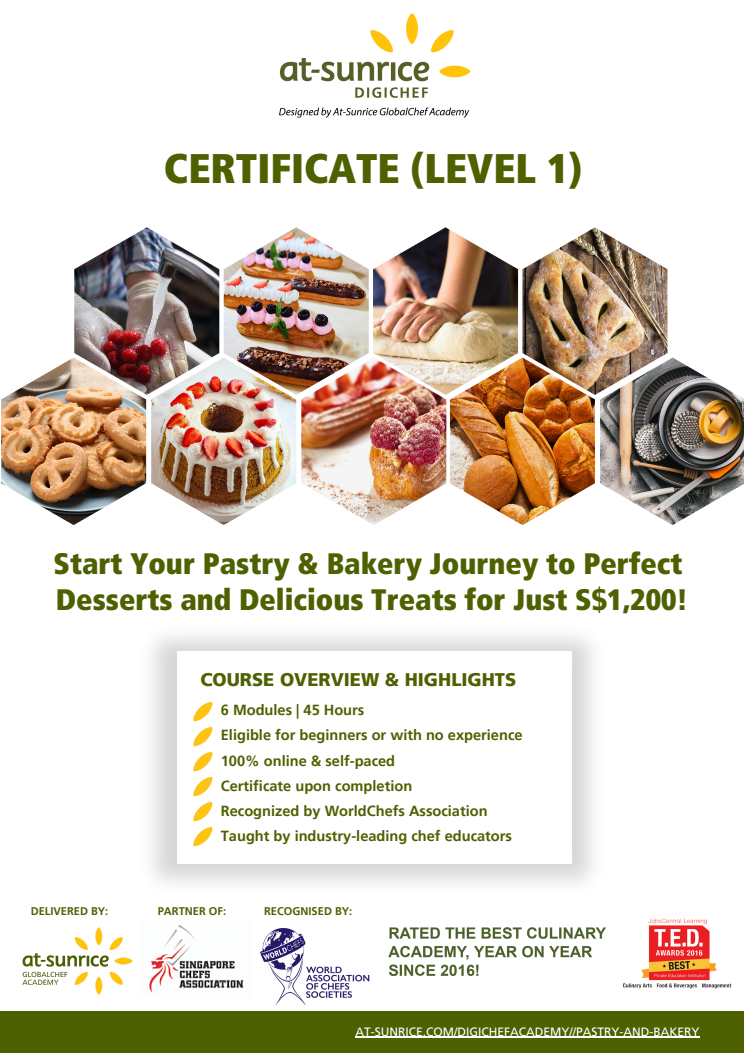
<style>
.page{position:relative;width:744px;height:1053px;background:#fff}
.page>*{position:absolute;margin:0;border:0;box-sizing:border-box;transform-origin:0 0}
.t1{font:900 condensed 41.4px "Frutiger LT Std";color:#4e6100}
.t2{font:900 condensed 29.64px/35.3px "Frutiger LT Std";color:#4e6100}
.t3{font:900 18.24px "Frutiger LT Pro";color:#4e6100}
.t4{font:700 14.6px "Frutiger LT Pro";color:#4e6100}
.t5{font:12px "Frutiger LT Pro";color:#fff}
.t6{font:700 11.08px "Frutiger LT Pro";color:#4e6100}
</style>
<div class="page">
<img style="left:279px;top:13px;width:192px;height:105px">
<img style="left:149px;top:925px;width:95px;height:68px">
<img style="left:193px;top:701px;width:20px;height:20px">
<img style="left:193px;top:721px;width:20px;height:25px">
<img style="left:193px;top:746px;width:20px;height:25px">
<img style="left:193px;top:771px;width:20px;height:25px">
<img style="left:193px;top:796px;width:20px;height:25px">
<img style="left:193px;top:821px;width:20px;height:26px">
<div style="left:0;top:1010px;width:744px;height:42px;background:#4e6100"></div>
<img style="left:74px;top:227px;width:145px;height:168px">
<img style="left:151px;top:357px;width:145px;height:168px">
<img style="left:224px;top:227px;width:145px;height:168px">
<img style="left:301px;top:357px;width:145px;height:168px">
<img style="left:373px;top:227px;width:145px;height:168px">
<img style="left:450px;top:357px;width:145px;height:168px">
<img style="left:522px;top:227px;width:145px;height:168px">
<img style="left:600px;top:357px;width:144px;height:168px">
<img style="left:1px;top:357px;width:145px;height:168px">
<img style="left:22px;top:927px;width:111px;height:68px">
<img style="left:260px;top:928px;width:109px;height:77px">
<img style="left:388px;top:918px;width:344px;height:71px">
<hr style="left:355px;top:1036px;width:221px;height:1px;background:#fff">
<hr style="left:576px;top:1036px;width:123px;height:1px;background:#fff">
<p class="t1" style="left:164px;top:151px;width:420px">CERTIFICATE (LEVEL 1)</p>
<h4 class="t2" style="left:54px;top:549px;width:636px">Start Your Pastry &amp; Bakery Journey to Perfect<br>Desserts and Delicious Treats for Just S$1,200!</h4>
<h4 class="t3" style="left:200px;top:668px;width:317px">COURSE OVERVIEW &amp; HIGHLIGHTS</h4>
<h4 class="t4" style="left:221px;top:701px;width:145px">6 Modules | 45 Hours</h4>
<h4 class="t4" style="left:221px;top:726px;width:303px">Eligible for beginners or with no experience</h4>
<h4 class="t4" style="left:221px;top:751px;width:176px">100% online &amp; self-paced</h4>
<h4 class="t4" style="left:221px;top:776px;width:193px">Certificate upon completion</h4>
<h5 class="t4" style="left:221px;top:801px;width:268px">Recognized by WorldChefs Association</h5>
<p class="t4" style="left:221px;top:826px;width:293px">Taught by industry-leading chef educators</p>
<h5 class="t6" style="left:31px;top:903px;width:79px">DELIVERED BY:</h5>
<p class="t6" style="left:158px;top:904px;width:70px">PARTNER OF:</p>
<p class="t6" style="left:264px;top:904px;width:90px">RECOGNISED BY:</p>
<h5 class="t5" style="left:355px;top:1024px;width:346px">AT-SUNRICE.COM/DIGICHEFACADEMY//PASTRY-AND-BAKERY</h5>
</div>
